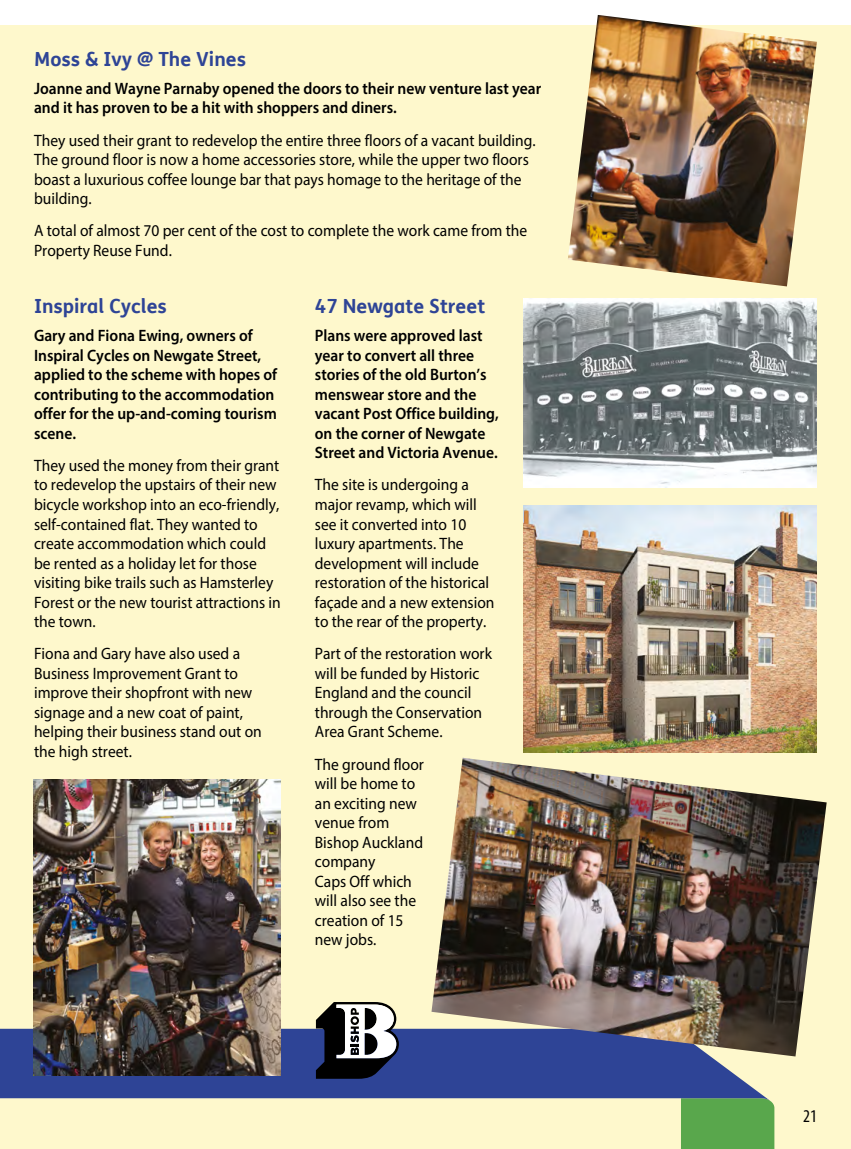
<style>
.page{position:relative;width:851px;height:1149px;background:#fff}
.page>*{position:absolute;margin:0;border:0;box-sizing:border-box;transform-origin:0 0}
.Sub_heading_H4{font:700 19.5px "FS Me";color:#2e4496}
.t1{font:condensed 18px "Myriad Pro";color:#000}
.Body_text_P{font:16.5px/19.5px "Myriad Pro";color:#000;scale:.94 1}
.Bolder_body_text_P{font:600 16.5px/19.5px "Myriad Pro";color:#000;scale:.94 1}
</style>
<div class="page">
<div style="left:0;top:26px;width:850px;height:1122px;background:#fef8cc"></div>
<div style="left:681px;top:1100px;width:93px;height:48px;background:#59a74c"></div>
<svg style="left:0;top:1028px;width:769px;height:72px;background:#405399"></svg>
<img style="left:567px;top:15px;width:249px;height:271px">
<img style="left:33px;top:779px;width:248px;height:296px">
<img style="left:523px;top:299px;width:293px;height:188px">
<img style="left:523px;top:505px;width:293px;height:247px">
<img style="left:431px;top:757px;width:395px;height:299px">
<svg style="left:316px;top:1002px;width:83px;height:76px;background:#60626a"></svg>
<h4 class="Sub_heading_H4" style="left:34px;top:47px;width:213px">Moss &amp; Ivy @ The Vines</h4>
<p class="Bolder_body_text_P" style="left:34px;top:78px;width:541px">Joanne and Wayne Parnaby opened the doors to their new venture last year and it has proven to be a hit with shoppers and diners.</p>
<p class="Body_text_P" style="left:34px;top:130px;width:535px">They used their grant to redevelop the entire three floors of a vacant building.<br>The ground floor is now a home accessories store, while the upper two floors boast a luxurious coffee lounge bar that pays homage to the heritage of the building.</p>
<p class="Body_text_P" style="left:34px;top:221px;width:526px">A total of almost 70 per cent of the cost to complete the work came from the<br>Property Reuse Fund.</p>
<h4 class="Sub_heading_H4" style="left:34px;top:294px;width:134px">Inspiral Cycles</h4>
<p class="Bolder_body_text_P" style="left:34px;top:325px;width:260px">Gary and Fiona Ewing, owners of<br>Inspiral Cycles on Newgate Street, applied to the scheme with hopes of contributing to the accommodation offer for the up-and-coming tourism scene.</p>
<p class="Body_text_P" style="left:34px;top:455px;width:264px">They used the money from their grant to redevelop the upstairs of their new bicycle workshop into an eco-friendly, self-contained flat. They wanted to create accommodation which could be rented as a holiday let for those visiting bike trails such as Hamsterley Forest or the new tourist attractions in the town.</p>
<p class="Body_text_P" style="left:34px;top:643px;width:244px">Fiona and Gary have also used a<br>Business Improvement Grant to improve their shopfront with new signage and a new coat of paint, helping their business stand out on the high street.</p>
<h4 class="Sub_heading_H4" style="left:315px;top:294px;width:172px">47 Newgate Street</h4>
<p class="Bolder_body_text_P" style="left:315px;top:325px;width:197px">Plans were approved last year to convert all three stories of the old Burton’s menswear store and the vacant Post Office building, on the corner of Newgate<br>Street and Victoria Avenue.</p>
<p class="Body_text_P" style="left:315px;top:475px;width:193px">The site is undergoing a major revamp, which will see it converted into 10 luxury apartments. The development will include restoration of the historical façade and a new extension to the rear of the property.</p>
<p class="Body_text_P" style="left:315px;top:643px;width:190px">Part of the restoration work will be funded by Historic<br>England and the council through the Conservation<br>Area Grant Scheme.</p>
<p class="Body_text_P" style="left:315px;top:754px;width:118px">The ground floor will be home to an exciting new venue from<br>Bishop Auckland company<br>Caps Off which will also see the creation of 15 new jobs.</p>
<p class="t1" style="left:803px;top:1104px;width:15px">21</p>
</div>
